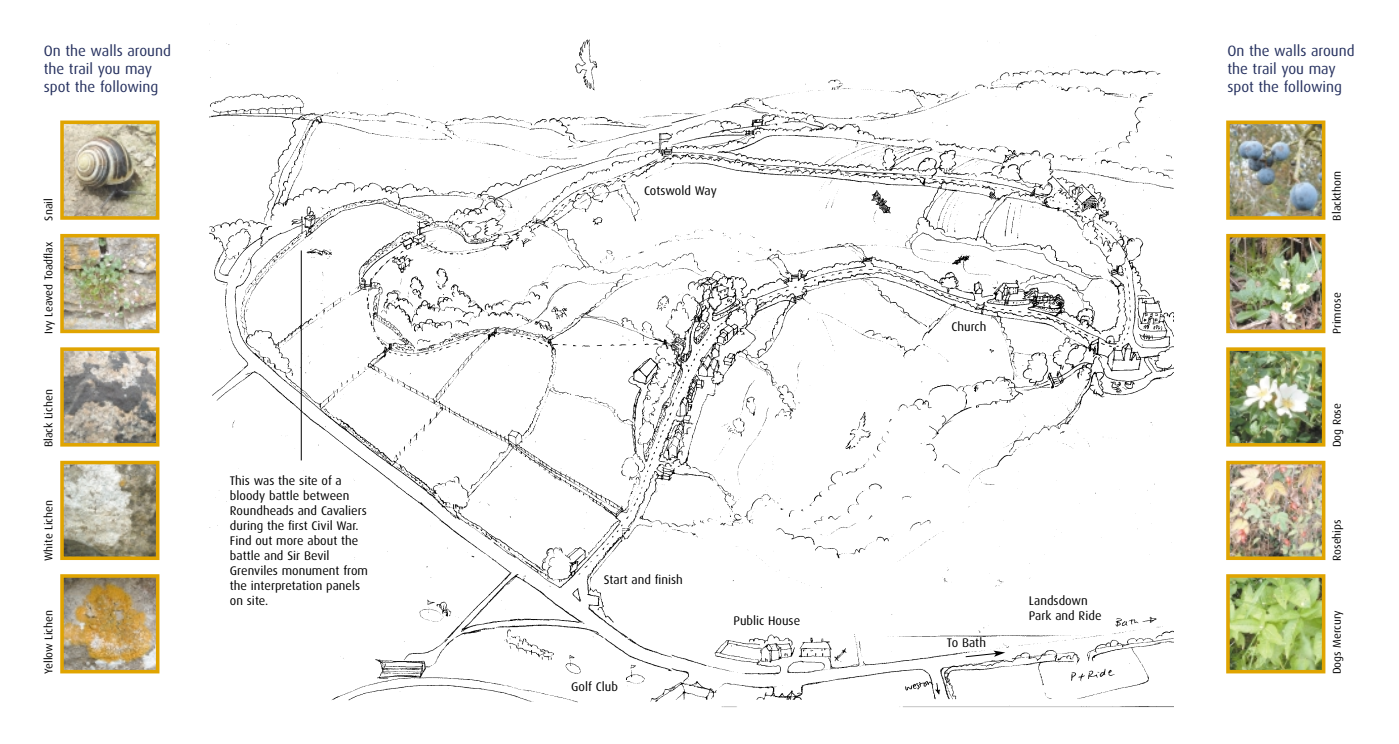
<style>
.page{position:relative;width:1399px;height:744px;background:#fff}
.page>*{position:absolute;margin:0;border:0;box-sizing:border-box;transform-origin:0 0}
.t1{font:15px/18px "Dax";color:#26315f}
.t2{font:12.5px/15px "Dax";color:#000}
.t3{font:11.25px "Dax";color:#000}
</style>
<div class="page">
<img style="left:209px;top:24px;width:964px;height:684px">
<hr style="left:301px;top:250px;width:1px;height:210px;background:#000">
<img style="left:65px;top:125px;width:89px;height:90px">
<div style="left:60px;top:120px;width:99px;height:100px;border:4px solid #e0a400"></div>
<img style="left:65px;top:239px;width:89px;height:89px">
<div style="left:60px;top:234px;width:99px;height:99px;border:4px solid #e0a400"></div>
<img style="left:65px;top:352px;width:89px;height:89px">
<div style="left:60px;top:347px;width:99px;height:99px;border:4px solid #e0a400"></div>
<img style="left:65px;top:466px;width:89px;height:89px">
<div style="left:60px;top:461px;width:99px;height:99px;border:4px solid #e0a400"></div>
<img style="left:65px;top:579px;width:89px;height:89px">
<div style="left:60px;top:574px;width:99px;height:99px;border:4px solid #e0a400"></div>
<img style="left:1231px;top:125px;width:89px;height:90px">
<div style="left:1226px;top:120px;width:99px;height:100px;border:4px solid #e0a400"></div>
<img style="left:1231px;top:239px;width:89px;height:89px">
<div style="left:1226px;top:234px;width:99px;height:99px;border:4px solid #e0a400"></div>
<img style="left:1231px;top:352px;width:89px;height:89px">
<div style="left:1226px;top:347px;width:99px;height:99px;border:4px solid #e0a400"></div>
<img style="left:1231px;top:466px;width:89px;height:89px">
<div style="left:1226px;top:461px;width:99px;height:99px;border:4px solid #e0a400"></div>
<img style="left:1231px;top:579px;width:89px;height:89px">
<div style="left:1226px;top:574px;width:99px;height:99px;border:4px solid #e0a400"></div>
<svg style="left:965px;top:650px;width:40px;height:7px"></svg>
<p class="t1" style="left:44px;top:42px;width:129px">On the walls around the trail you may spot the following</p>
<p class="t3" style="left:44px;top:220px;width:24px;rotate:-90deg">Snail</p>
<p class="t3" style="left:44px;top:334px;width:94px;rotate:-90deg">Ivy Leaved Toadflax</p>
<p class="t3" style="left:44px;top:447px;width:59px;rotate:-90deg">Black Lichen</p>
<p class="t3" style="left:44px;top:561px;width:62px;rotate:-90deg">White Lichen</p>
<p class="t3" style="left:44px;top:674px;width:66px;rotate:-90deg">Yellow Lichen</p>
<p class="t2" style="left:230px;top:474px;width:140px">This was the site of a bloody battle between<br>Roundheads and Cavaliers during the first Civil War.<br>Find out more about the battle and Sir Bevil<br>Grenviles monument from the interpretation panels on site.</p>
<p class="t2" style="left:644px;top:184px;width:74px">Cotswold Way</p>
<p class="t2" style="left:604px;top:573px;width:81px">Start and finish</p>
<p class="t2" style="left:571px;top:680px;width:48px">Golf Club</p>
<p class="t2" style="left:733px;top:614px;width:68px">Public House</p>
<p class="t2" style="left:951px;top:320px;width:36px">Church</p>
<p class="t2" style="left:947px;top:636px;width:41px">To Bath</p>
<p class="t2" style="left:1029px;top:594px;width:74px">Landsdown<br>Park and Ride</p>
<p class="t1" style="left:1227px;top:42px;width:129px">On the walls around the trail you may spot the following</p>
<p class="t3" style="left:1332px;top:220px;width:51px;rotate:-90deg">Blackthorn</p>
<p class="t3" style="left:1332px;top:334px;width:43px;rotate:-90deg">Primrose</p>
<p class="t3" style="left:1332px;top:447px;width:46px;rotate:-90deg">Dog Rose</p>
<p class="t3" style="left:1332px;top:561px;width:43px;rotate:-90deg">Rosehips</p>
<p class="t3" style="left:1332px;top:674px;width:66px;rotate:-90deg">Dogs Mercury</p>
</div>
